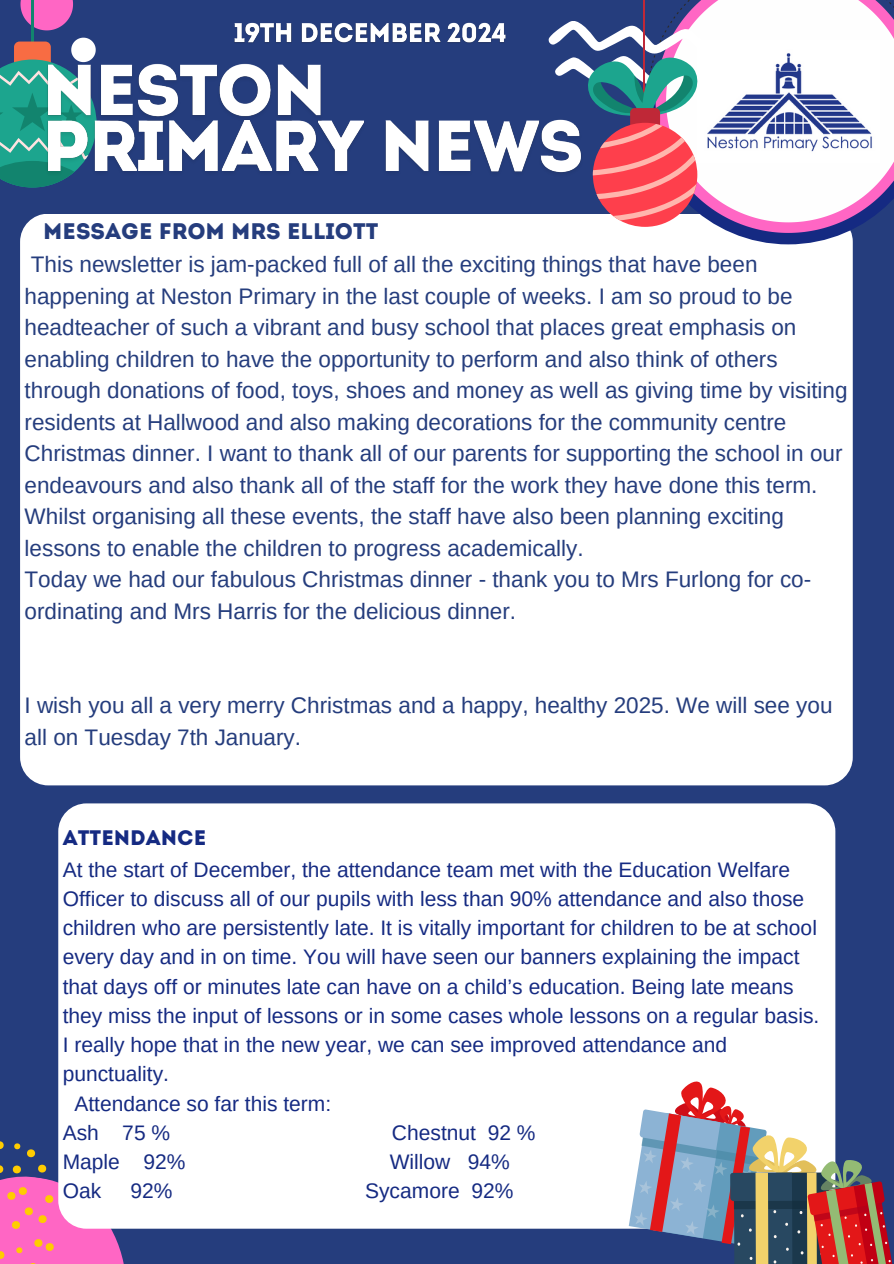
<style>
.page{position:relative;width:894px;height:1264px;background:#fff}
.page>*{position:absolute;margin:0;border:0;box-sizing:border-box;transform-origin:0 0}
.t1{font:22.5px/31.5px "Arimo";color:#253d7d}
.t2{font:22.5px "Intro";color:#253d7d}
.t3{font:21px/29.2px "Arimo";color:#152a82}
.t4{font:21px "Intro";color:#152a82}
</style>
<div class="page">
<div style="left:0;top:0;width:893px;height:1263px;background:#253d7d"></div>
<div style="left:20px;top:214px;width:832px;height:571px;background:#fff;border-radius:28px"></div>
<svg style="left:20px;top:0;width:53px;height:30px"></svg>
<svg style="left:0;top:1141px;width:144px;height:122px"></svg>
<div style="left:58px;top:803px;width:777px;height:425px;background:#fff;border-radius:28px"></div>
<svg style="left:548px;top:0;width:345px;height:244px"></svg>
<svg style="left:628px;top:1067px;width:264px;height:196px"></svg>
<hr style="left:32px;top:0;width:2px;height:137px;background:#12846e">
<svg style="left:0;top:38px;width:96px;height:149px"></svg>
<img style="left:42px;top:60px;width:545px;height:129px">
<img style="left:234px;top:22px;width:272px;height:21px">
<p class="t2" style="left:43px;top:222px;width:337px">MESSAGE FROM MRS ELLIOTT</p>
<p class="t1" style="left:25px;top:248px;width:824px">This newsletter is jam-packed full of all the exciting things that have been happening at Neston Primary in the last couple of weeks. I am so proud to be headteacher of such a vibrant and busy school that places great emphasis on enabling children to have the opportunity to perform and also think of others through donations of food, toys, shoes and money as well as giving time by visiting residents at Hallwood and also making decorations for the community centre Christmas dinner. I want to thank all of our parents for supporting the school in our endeavours and also thank all of the staff for the work they have done this term.<br>Whilst organising all these events, the staff have also been planning exciting lessons to enable the children to progress academically.</p>
<p class="t1" style="left:25px;top:563px;width:788px">Today we had our fabulous Christmas dinner - thank you to Mrs Furlong for co&shy;ordinating and Mrs Harris for the delicious dinner.</p>
<p class="t1" style="left:25px;top:689px;width:809px">I wish you all a very merry Christmas and a happy, healthy 2025. We will see you all on Tuesday 7th January.</p>
<p class="t4" style="left:63px;top:829px;width:145px">ATTENDANCE</p>
<p class="t3" style="left:63px;top:854px;width:757px">At the start of December, the attendance team met with the Education Welfare Officer to discuss all of our pupils with less than 90% attendance and also those children who are persistently late. It is vitally important for children to be at school every day and in on time. You will have seen our banners explaining the impact that days off or minutes late can have on a child’s education. Being late means they miss the input of lessons or in some cases whole lessons on a regular basis.<br>I really hope that in the new year, we can see improved attendance and punctuality.</p>
<p class="t3" style="left:74px;top:1088px;width:258px">Attendance so far this term:</p>
<p class="t3" style="left:63px;top:1117px;width:109px">Ash 75 %</p>
<p class="t3" style="left:392px;top:1117px;width:145px">Chestnut 92 %</p>
<p class="t3" style="left:63px;top:1147px;width:124px">Maple 92%</p>
<p class="t3" style="left:389px;top:1147px;width:122px">Willow 94%</p>
<p class="t3" style="left:63px;top:1176px;width:40px">Oak</p>
<p class="t3" style="left:130px;top:1176px;width:44px">92%</p>
<p class="t3" style="left:365px;top:1176px;width:150px">Sycamore 92%</p>
</div>
